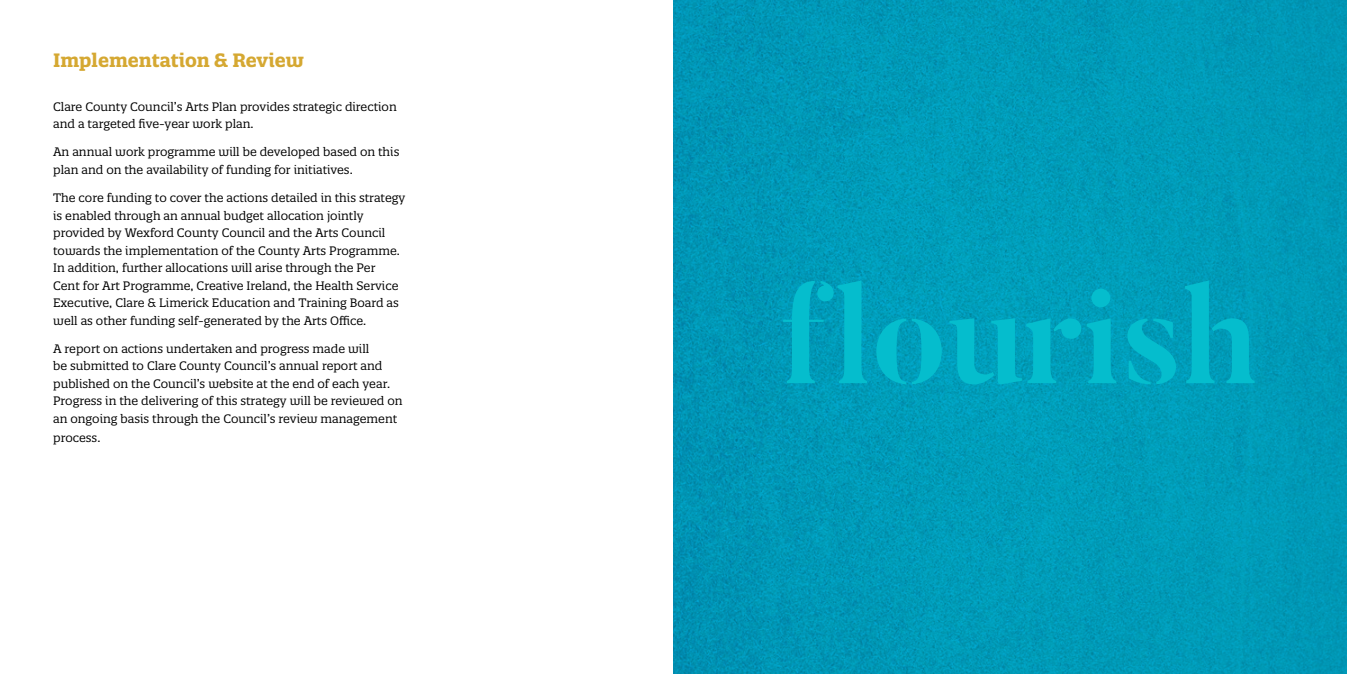
<style>
.page{position:relative;width:1347px;height:674px;background:#fff}
.page>*{position:absolute;margin:0;border:0;box-sizing:border-box;transform-origin:0 0}
.t1{font:700 137.5px "Butler Stencil";color:#05bdcd}
.t2{font:700 18.75px "Quatro Slab";color:#d5a832}
.t3{font:11.88px/17.5px "Quatro Slab";color:#000}
</style>
<div class="page">
<svg style="left:673px;top:0;width:673px;height:673px;fill:#009ab7"></svg>
<h2 class="t2" style="left:53px;top:49px;width:252px">Implementation &amp; Review</h2>
<p class="t3" style="left:53px;top:98px;width:345px">Clare County Council’s Arts Plan provides strategic direction and a targeted five-year work plan.</p>
<p class="t3" style="left:53px;top:143px;width:348px">An annual work programme will be developed based on this plan and on the availability of funding for initiatives.</p>
<p class="t3" style="left:53px;top:189px;width:354px">The core funding to cover the actions detailed in this strategy is enabled through an annual budget allocation jointly provided by Wexford County Council and the Arts Council towards the implementation of the County Arts Programme.<br>In addition, further allocations will arise through the Per<br>Cent for Art Programme, Creative Ireland, the Health Service Executive, Clare &amp; Limerick Education and Training Board as well as other funding self-generated by the Arts Office.</p>
<p class="t3" style="left:53px;top:339px;width:351px">A report on actions undertaken and progress made will<br>be submitted to Clare County Council’s annual report and published on the Council’s website at the end of each year.<br>Progress in the delivering of this strategy will be reviewed on an ongoing basis through the Council’s review management</p>
<p class="t3" style="left:53px;top:428px;width:49px">process.</p>
<h1 class="t1" style="left:781px;top:247px;width:477px">flourish</h1>
</div>
